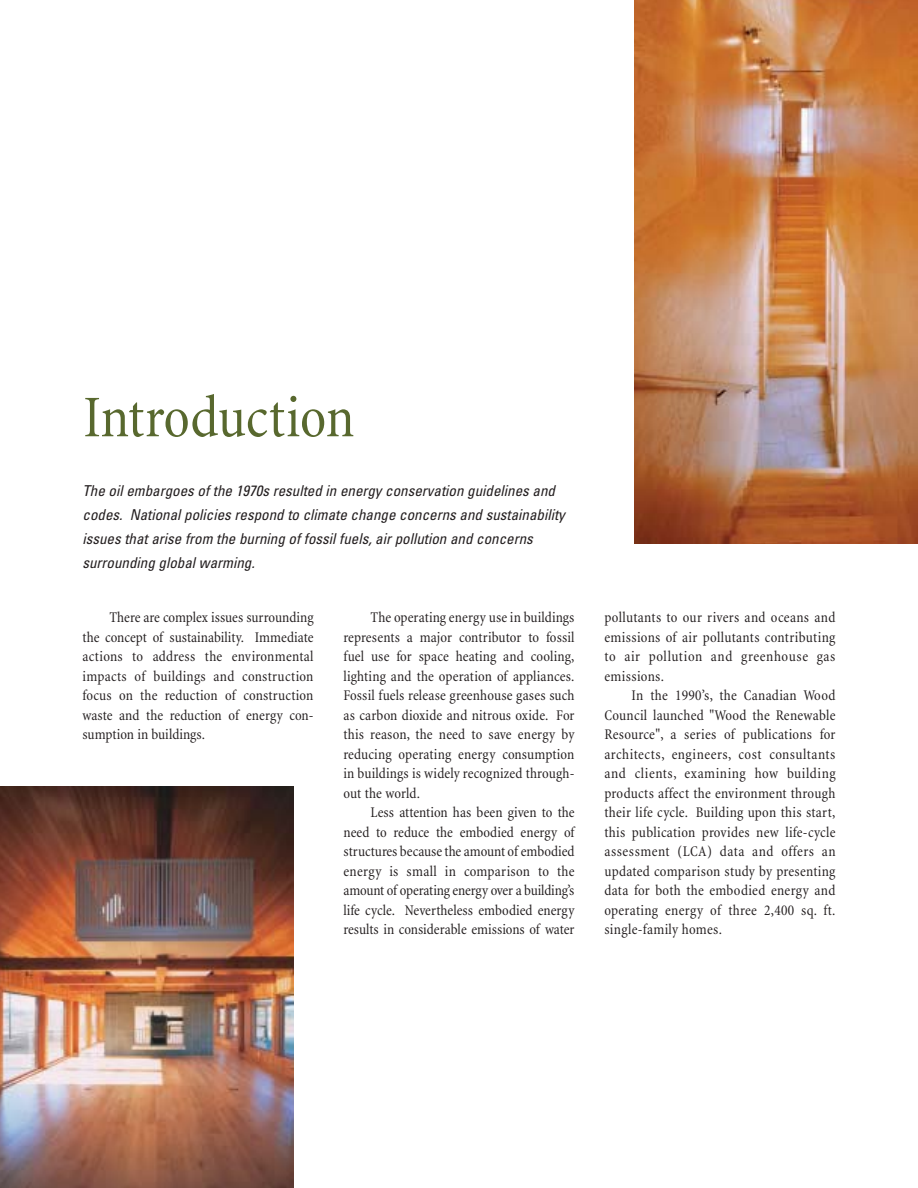
<style>
.page{position:relative;width:918px;height:1188px;background:#fff}
.page>*{position:absolute;margin:0;border:0;box-sizing:border-box;transform-origin:0 0}
.t1{font:condensed 60px "Minion";letter-spacing:-.005em;color:#58682e}
.t2{font:condensed 15px/19.5px "Minion";letter-spacing:.01em;color:#231e1f;text-align:justify}
.t3{font:italic condensed 15px/24px "Univers";color:#231e1f}
</style>
<div class="page">
<img style="left:635px;top:0;width:283px;height:544px">
<img style="left:0;top:786px;width:293px;height:402px">
<h1 class="t1" style="left:83px;top:394px;width:273px">Introduction</h1>
<p class="t3" style="left:83px;top:480px;width:484px">The oil embargoes of the 1970s resulted in energy conservation guidelines and codes. National policies respond to climate change concerns and sustainability issues that arise from the burning of fossil fuels, air pollution and concerns surrounding global warming.</p>
<p class="t2" style="left:83px;top:609px;width:233px;text-indent:27px">There are complex issues surrounding the concept of sustainability. Immediate actions to address the environmental impacts of buildings and construction focus on the reduction of construction waste and the reduction of energy con&shy;sumption in buildings.</p>
<p class="t2" style="left:344px;top:609px;width:233px;text-indent:27px">The operating energy use in buildings represents a major contributor to fossil fuel use for space heating and cooling, lighting and the operation of appliances.<br>Fossil fuels release greenhouse gases such as carbon dioxide and nitrous oxide. For this reason, the need to save energy by reducing operating energy consumption in buildings is widely recognized through&shy;out the world.</p>
<p class="t2" style="left:344px;top:804px;width:233px;text-indent:27px">Less attention has been given to the need to reduce the embodied energy of structures because the amount of embodied energy is small in comparison to the amount of operating energy over a building’s life cycle. Nevertheless embodied energy results in considerable emissions of water</p>
<p class="t2" style="left:605px;top:609px;width:233px">pollutants to our rivers and oceans and emissions of air pollutants contributing to air pollution and greenhouse gas emissions.</p>
<p class="t2" style="left:605px;top:687px;width:233px;text-indent:27px">In the 1990’s, the Canadian Wood Council launched "Wood the Renewable Resource", a series of publications for architects, engineers, cost consultants and clients, examining how building products affect the environment through their life cycle. Building upon this start, this publication provides new life-cycle assessment (LCA) data and offers an updated comparison study by presenting data for both the embodied energy and operating energy of three 2,400 sq. ft. single-family homes.</p>
</div>
